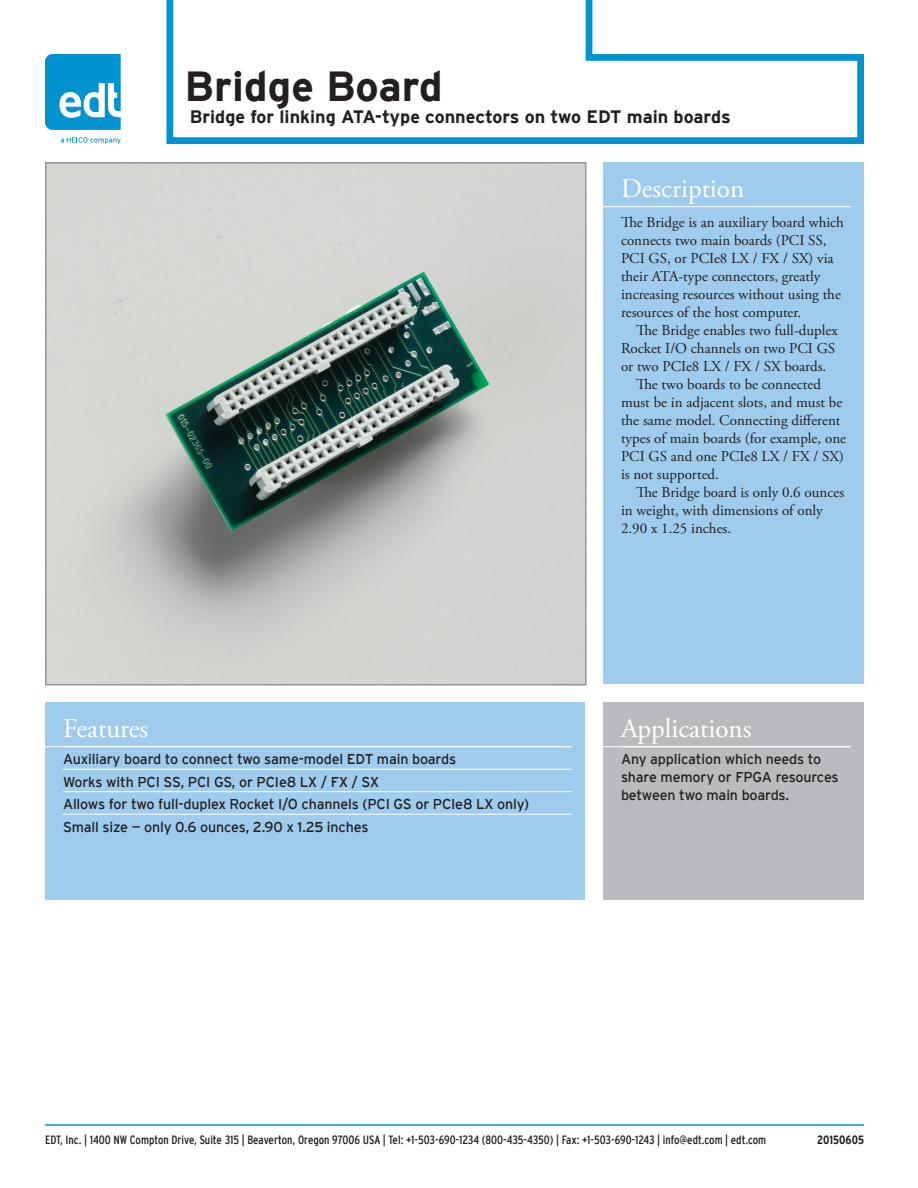
<style>
.page{position:relative;width:918px;height:1188px;background:#fff}
.page>*{position:absolute;margin:0;border:0;box-sizing:border-box;transform-origin:0 0}
.PAGE-TOP_ProdTitle{font:700 42px "Interstate";color:#231f20}
.Hd_-_White{font:27px "Adobe Garamond Pro";color:#fff}
.PAGE-TOP_ProdSubtitl{font:700 18px "Interstate";color:#231f20}
.Bo_-_Description{font:15px "Adobe Garamond Pro";color:#231f20}
.Bo_-_Fea_App{font:14.25px/18px "Interstate";letter-spacing:-.01em;color:#231f20}
.t1{font:condensed 12px "Interstate";color:#231f20}
.Footer-Rt{font:700 condensed 12px "Interstate";color:#231f20}
</style>
<div class="page">
<svg style="left:166px;top:0;width:698px;height:144px"></svg>
<hr style="left:45px;top:1124px;width:819px;height:2px;background:#0093d0">
<div style="left:603px;top:162px;width:261px;height:522px;background:#9fcbec"></div>
<div style="left:45px;top:702px;width:540px;height:198px;background:#9fcbec"></div>
<div style="left:603px;top:702px;width:261px;height:198px;background:#babbbe"></div>
<hr style="left:603px;top:206px;width:247px;height:1px;background:#fff">
<hr style="left:45px;top:746px;width:527px;height:1px;background:#fff">
<hr style="left:63px;top:769px;width:509px;height:1px;background:#fff">
<hr style="left:63px;top:791px;width:509px;height:1px;background:#fff">
<hr style="left:63px;top:814px;width:509px;height:1px;background:#fff">
<hr style="left:603px;top:746px;width:247px;height:1px;background:#fff">
<svg style="left:45px;top:54px;width:76px;height:76px"></svg>
<svg style="left:61px;top:137px;width:60px;height:7px"></svg>
<img style="left:48px;top:165px;width:535px;height:518px">
<div style="left:45px;top:162px;width:541px;height:524px;border:2px solid #939598"></div>
<p class="PAGE-TOP_ProdTitle" style="left:184px;top:63px;width:260px">Bridge Board</p>
<p class="PAGE-TOP_ProdSubtitl" style="left:190px;top:106px;width:543px">Bridge for linking ATA-type connectors on two EDT main boards</p>
<p class="Hd_-_White" style="left:63px;top:713px;width:87px">Features</p>
<p class="Bo_-_Fea_App" style="left:63px;top:750px;width:395px">Auxiliary board to connect two same-model EDT main boards</p>
<p class="Bo_-_Fea_App" style="left:63px;top:773px;width:318px">Works with PCI SS, PCI GS, or PCIe8 LX / FX / SX</p>
<p class="Bo_-_Fea_App" style="left:63px;top:795px;width:468px">Allows for two full-duplex Rocket I/O channels (PCI GS or PCIe8 LX only)</p>
<p class="Bo_-_Fea_App" style="left:63px;top:818px;width:307px">Small size — only 0.6 ounces, 2.90 x 1.25 inches</p>
<p class="Hd_-_White" style="left:621px;top:173px;width:125px">Description</p>
<p class="Bo_-_Description" style="left:621px;top:214px;width:225px">The Bridge is an auxiliary board which</p>
<p class="Bo_-_Description" style="left:621px;top:232px;width:207px">connects two main boards (PCI SS,</p>
<p class="Bo_-_Description" style="left:621px;top:250px;width:214px">PCI GS, or PCIe8 LX / FX / SX) via</p>
<p class="Bo_-_Description" style="left:621px;top:268px;width:201px">their ATA-type connectors, greatly</p>
<p class="Bo_-_Description" style="left:621px;top:286px;width:221px">increasing resources without using the</p>
<p class="Bo_-_Description" style="left:621px;top:304px;width:182px">resources of the host computer.</p>
<p class="Bo_-_Description" style="left:636px;top:322px;width:203px">The Bridge enables two full-duplex</p>
<p class="Bo_-_Description" style="left:621px;top:340px;width:216px">Rocket I/O channels on two PCI GS</p>
<p class="Bo_-_Description" style="left:621px;top:358px;width:207px">or two PCIe8 LX / FX / SX boards.</p>
<p class="Bo_-_Description" style="left:636px;top:376px;width:187px">The two boards to be connected</p>
<p class="Bo_-_Description" style="left:621px;top:394px;width:223px">must be in adjacent slots, and must be</p>
<p class="Bo_-_Description" style="left:621px;top:412px;width:221px">the same model. Connecting different</p>
<p class="Bo_-_Description" style="left:621px;top:430px;width:227px">types of main boards (for example, one</p>
<p class="Bo_-_Description" style="left:621px;top:448px;width:224px">PCI GS and one PCIe8 LX / FX / SX)</p>
<p class="Bo_-_Description" style="left:621px;top:466px;width:100px">is not supported.</p>
<p class="Bo_-_Description" style="left:636px;top:484px;width:210px">The Bridge board is only 0.6 ounces</p>
<p class="Bo_-_Description" style="left:621px;top:502px;width:203px">in weight, with dimensions of only</p>
<p class="Bo_-_Description" style="left:621px;top:520px;width:112px">2.90 x 1.25 inches.</p>
<p class="Hd_-_White" style="left:621px;top:713px;width:132px">Applications</p>
<p class="Bo_-_Fea_App" style="left:621px;top:750px;width:219px">Any application which needs to share memory or FPGA resources between two main boards.</p>
<p class="t1" style="left:45px;top:1133px;width:723px">EDT, Inc. | 1400 NW Compton Drive, Suite 315 | Beaverton, Oregon 97006 USA | Tel: +1-503-690-1234 (800-435-4350) | Fax: +1-503-690-1243 | info@edt.com | edt.com</p>
<p class="Footer-Rt" style="left:817px;top:1133px;width:48px">20150605</p>
</div>
